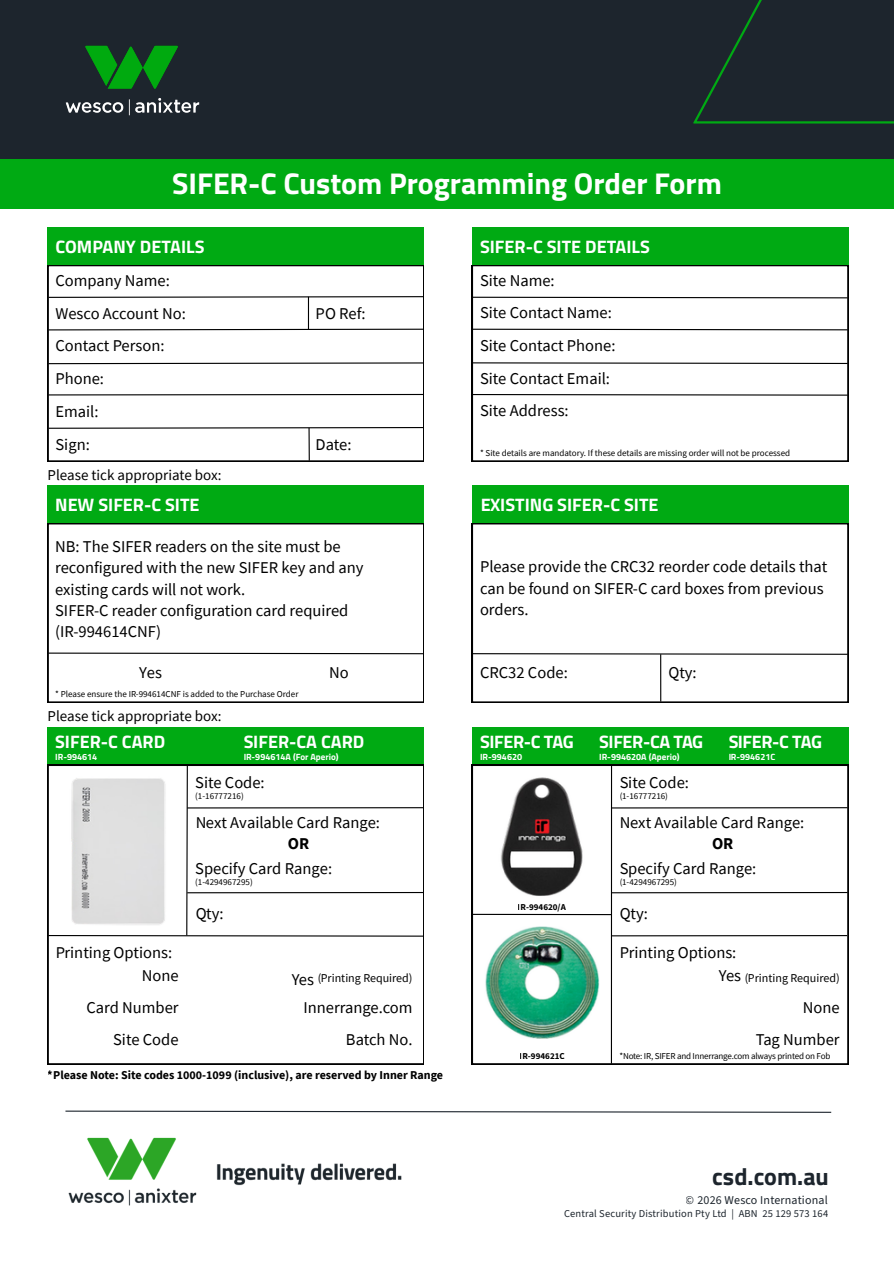
<style>
.page{position:relative;width:894px;height:1264px;background:#fff}
.page>*{position:absolute;margin:0;border:0;box-sizing:border-box;transform-origin:0 0}
.t1{font:700 30px "Titillium Web";color:#fff}
.t2{font:700 24px "Titillium Web";color:#1d252d}
.t3{font:700 18px "Titillium Web";color:#fff}
.t4{font:700 18px "Titillium Web";letter-spacing:-.02em;color:#fff}
.t5{font:16.5px/21.5px "Source Sans Pro";color:#000}
.t6{font:700 16.5px "Source Sans Pro";color:#000}
.t7{font:15px "Source Sans Pro";color:#000}
.t8{font:700 12px "Source Sans Pro";color:#000}
.t9{font:12px "Source Sans Pro";color:#000}
.t10{font:12px "Source Sans 3";letter-spacing:.015em;color:#1d252d}
.t11{font:10.5px "Source Sans 3";letter-spacing:.015em;color:#1d252d}
.t12{font:9px "Source Sans Pro";color:#000}
.t13{font:700 9px "Titillium Web";color:#fff}
.t14{font:9px "Source Sans Pro";letter-spacing:-.02em;color:#000}
.t15{font:700 9px "Source Sans Pro";color:#000}
.s1{font-size:16.5px}
</style>
<div class="page">
<div style="left:0;top:147px;width:893px;height:61px;background:#00aa13"></div>
<div style="left:48px;top:486px;width:376px;height:38px;background:#00aa13"></div>
<div style="left:471px;top:486px;width:377px;height:38px;background:#00aa13"></div>
<div style="left:48px;top:727px;width:376px;height:38px;background:#00aa13"></div>
<div style="left:471px;top:727px;width:377px;height:38px;background:#00aa13"></div>
<div style="left:48px;top:227px;width:376px;height:38px;background:#00aa13"></div>
<div style="left:0;top:0;width:893px;height:158px;background:#1d252d"></div>
<img style="left:65px;top:45px;width:135px;height:71px">
<svg style="left:693px;top:0;width:200px;height:123px"></svg>
<div style="left:471px;top:227px;width:377px;height:38px;background:#00aa13"></div>
<svg style="left:472px;top:265px;width:375px;height:196px"></svg>
<svg style="left:472px;top:765px;width:375px;height:299px"></svg>
<hr style="left:610px;top:766px;width:2px;height:297px;background:#000">
<hr style="left:611px;top:807px;width:236px;height:1px;background:#000">
<hr style="left:611px;top:892px;width:236px;height:1px;background:#000">
<hr style="left:472px;top:913px;width:139px;height:2px;background:#000">
<hr style="left:611px;top:935px;width:235px;height:1px;background:#000">
<svg style="left:48px;top:265px;width:376px;height:196px"></svg>
<hr style="left:308px;top:297px;width:1px;height:32px;background:#000">
<hr style="left:308px;top:428px;width:2px;height:32px;background:#000">
<img style="left:497px;top:772px;width:89px;height:129px">
<img style="left:484px;top:926px;width:115px;height:112px">
<svg style="left:48px;top:523px;width:376px;height:179px"></svg>
<svg style="left:472px;top:523px;width:375px;height:179px"></svg>
<svg style="left:48px;top:937px;width:376px;height:127px"></svg>
<svg style="left:47px;top:295px;width:377px;height:3px"></svg>
<svg style="left:47px;top:328px;width:377px;height:3px"></svg>
<svg style="left:47px;top:362px;width:377px;height:3px"></svg>
<svg style="left:47px;top:393px;width:377px;height:3px"></svg>
<svg style="left:47px;top:426px;width:377px;height:3px"></svg>
<svg style="left:471px;top:296px;width:377px;height:3px"></svg>
<svg style="left:471px;top:328px;width:377px;height:3px"></svg>
<svg style="left:471px;top:362px;width:377px;height:2px"></svg>
<svg style="left:471px;top:393px;width:377px;height:3px"></svg>
<svg style="left:47px;top:652px;width:377px;height:3px"></svg>
<svg style="left:471px;top:652px;width:377px;height:3px"></svg>
<svg style="left:47px;top:764px;width:377px;height:173px"></svg>
<hr style="left:660px;top:654px;width:1px;height:47px;background:#000">
<svg style="left:65px;top:1110px;width:767px;height:3px"></svg>
<img style="left:68px;top:1137px;width:334px;height:69px">
<h1 class="t1" style="left:172px;top:160px;width:551px">SIFER-C Custom Programming Order Form</h1>
<p class="t3" style="left:480px;top:233px;width:171px">SIFER-C SITE DETAILS</p>
<p class="t5" style="left:480px;top:264px;width:137px;line-height:32.4px">Site Name:<br>Site Contact Name:<br>Site Contact Phone:<br>Site Contact Email:<br>Site Address:</p>
<p class="t12" style="left:480px;top:446px;width:311px">* Site details are mandatory. If these details are missing order will not be processed</p>
<p class="t7" style="left:48px;top:465px;width:175px">Please tick appropriate box:</p>
<p class="t3" style="left:55px;top:490px;width:146px">NEW SIFER-C SITE</p>
<p class="t5" style="left:55px;top:535px;width:310px">NB: The SIFER readers on the site must be reconfigured with the new SIFER key and any existing cards will not work.<br>SIFER-C reader configuration card required (IR-994614CNF)</p>
<p class="t3" style="left:55px;top:233px;width:150px">COMPANY DETAILS</p>
<p class="t5" style="left:55px;top:264px;width:132px;line-height:32.7px">Company Name:<br>Wesco Account No:</p>
<p class="t5" style="left:315px;top:302px;width:51px">PO Ref:</p>
<p class="t5" style="left:55px;top:329px;width:110px;line-height:32.7px">Contact Person:<br>Phone:<br>Email:<br>Sign:</p>
<p class="t5" style="left:315px;top:433px;width:37px">Date:</p>
<p class="t3" style="left:480px;top:491px;width:180px">EXISTING SIFER-C SITE</p>
<p class="t5" style="left:480px;top:555px;width:348px">Please provide the CRC32 reorder code details that can be found on SIFER-C card boxes from previous orders.</p>
<p class="t5" style="left:139px;top:661px;width:24px">Yes</p>
<p class="t5" style="left:329px;top:661px;width:21px">No</p>
<p class="t12" style="left:55px;top:688px;width:245px">* Please ensure the IR-994614CNF is added to the Purchase Order</p>
<p class="t7" style="left:48px;top:706px;width:175px">Please tick appropriate box:</p>
<p class="t3" style="left:55px;top:727px;width:112px">SIFER-C CARD</p>
<p class="t13" style="left:55px;top:749px;width:44px">IR-994614</p>
<p class="t3" style="left:243px;top:727px;width:122px">SIFER-CA CARD</p>
<p class="t13" style="left:243px;top:749px;width:96px">IR-994614A (For Aperio)</p>
<p class="t5" style="left:195px;top:771px;width:71px">Site Code:</p>
<p class="t12" style="left:195px;top:790px;width:50px">(1-16777216)</p>
<p class="t5" style="left:195px;top:811px;width:186px">Next Available Card Range:</p>
<p class="t6" style="left:288px;top:833px;width:23px">OR</p>
<p class="t5" style="left:195px;top:857px;width:138px">Specify Card Range:</p>
<p class="t12" style="left:195px;top:876px;width:59px">(1-4294967295)</p>
<p class="t5" style="left:195px;top:902px;width:30px">Qty:</p>
<p class="t5" style="left:142px;top:940px;width:38px;line-height:23.4px;text-indent:-86px">Printing Options:<br>None</p>
<p class="t5" style="left:86px;top:991px;width:94px;line-height:32.1px;text-align:right">Card Number<br>Site Code</p>
<p class="t9" style="left:317px;top:969px;width:97px">(Printing Required)</p>
<p class="t5" style="left:303px;top:965px;width:110px;line-height:28px;text-indent:-12px">Yes<br>Innerrange.com</p>
<p class="t5" style="left:346px;top:1028px;width:68px">Batch No.</p>
<p class="t8" style="left:48px;top:1066px;width:397px">*Please Note: Site codes 1000-1099 (inclusive), are reserved by Inner Range</p>
<p class="t5" style="left:480px;top:661px;width:89px">CRC32 Code:</p>
<p class="t4" style="left:480px;top:727px;width:95px">SIFER-C TAG</p>
<p class="t13" style="left:480px;top:749px;width:44px">IR-994620</p>
<p class="t15" style="left:517px;top:900px;width:49px">IR-994620/A</p>
<p class="t15" style="left:519px;top:1049px;width:46px">IR-994621C</p>
<p class="t5" style="left:668px;top:661px;width:30px">Qty:</p>
<p class="t4" style="left:599px;top:727px;width:106px">SIFER-CA TAG</p>
<p class="t13" style="left:599px;top:749px;width:82px">IR-994620A (Aperio)</p>
<p class="t4" style="left:728px;top:727px;width:95px">SIFER-C TAG</p>
<p class="t13" style="left:728px;top:749px;width:48px">IR-994621C</p>
<p class="t5" style="left:619px;top:771px;width:71px">Site Code:</p>
<p class="t12" style="left:619px;top:790px;width:50px">(1-16777216)</p>
<p class="t5" style="left:619px;top:811px;width:186px">Next Available Card Range:</p>
<p class="t6" style="left:711px;top:833px;width:23px">OR</p>
<p class="t5" style="left:619px;top:857px;width:138px">Specify Card Range:</p>
<p class="t12" style="left:619px;top:876px;width:59px">(1-4294967295)</p>
<p class="t5" style="left:619px;top:902px;width:30px">Qty:</p>
<p class="t5" style="left:619px;top:941px;width:118px">Printing Options:</p>
<p class="t9" style="left:718px;top:969px;width:122px"><span class="s1">Yes</span> (Printing Required)</p>
<p class="t5" style="left:802px;top:996px;width:38px">None</p>
<p class="t5" style="left:755px;top:1028px;width:85px">Tag Number</p>
<p class="t14" style="left:619px;top:1049px;width:212px">*Note: IR, SIFER and Innerrange.com always printed on Fob</p>
<h2 class="t2" style="left:712px;top:1157px;width:118px">csd.com.au</h2>
<p class="t10" style="left:685px;top:1191px;width:144px">© 2026 Wesco International</p>
<p class="t11" style="left:564px;top:1205px;width:265px">Central Security Distribution Pty Ltd | ABN 25 129 573 164</p>
</div>
